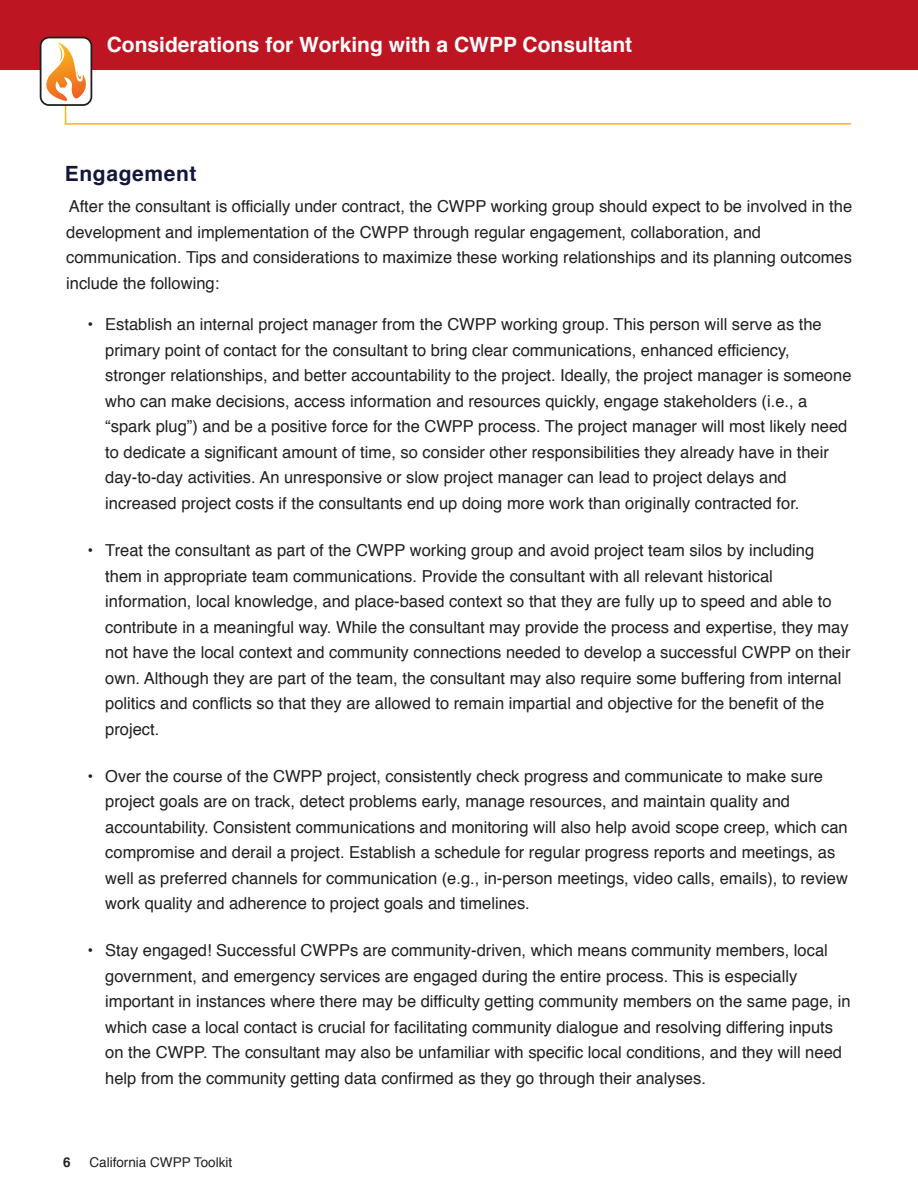
<style>
.page{position:relative;width:918px;height:1188px;background:#fff}
.page>*{position:absolute;margin:0;border:0;box-sizing:border-box;transform-origin:0 0}
.t1{font:700 21px "Helvetica";color:#fff}
.t2{font:700 21px "Helvetica";letter-spacing:.03em;color:#13173b}
.t3{font:16.5px/25.5px "Helvetica";color:#231f20}
.t4{font:13.5px "Helvetica";color:#231f20}
.t5{font:700 13.5px "Helvetica";color:#231f20}
</style>
<div class="page">
<div style="left:0;top:0;width:918px;height:69px;background:#be1523"></div>
<div style="left:41px;top:38px;width:50px;height:67px;background:#fff;border-radius:8px"></div>
<div style="left:40px;top:37px;width:52px;height:69px;border:2px solid #211e1e;border-radius:8px"></div>
<svg style="left:40px;top:42px;width:812px;height:83px"></svg>
<p class="t1" style="left:107px;top:36px;width:527px">Considerations for Working with a CWPP Consultant</p>
<p class="t2" style="left:65px;top:165px;width:133px">Engagement</p>
<p class="t3" style="left:66px;top:195px;width:788px">After the consultant is officially under contract, the CWPP working group should expect to be involved in the development and implementation of the CWPP through regular engagement, collaboration, and communication. Tips and considerations to maximize these working relationships and its planning outcomes include the following:</p>
<p class="t3" style="left:105px;top:313px;width:748px;text-indent:-18px">• Establish an internal project manager from the CWPP working group. This person will serve as the primary point of contact for the consultant to bring clear communications, enhanced efficiency, stronger relationships, and better accountability to the project. Ideally, the project manager is someone who can make decisions, access information and resources quickly, engage stakeholders (i.e., a “spark plug”) and be a positive force for the CWPP process. The project manager will most likely need to dedicate a significant amount of time, so consider other responsibilities they already have in their day-to-day activities. An unresponsive or slow project manager can lead to project delays and increased project costs if the consultants end up doing more work than originally contracted for.</p>
<p class="t3" style="left:105px;top:539px;width:747px;text-indent:-18px">• Treat the consultant as part of the CWPP working group and avoid project team silos by including them in appropriate team communications. Provide the consultant with all relevant historical information, local knowledge, and place-based context so that they are fully up to speed and able to contribute in a meaningful way. While the consultant may provide the process and expertise, they may not have the local context and community connections needed to develop a successful CWPP on their own. Although they are part of the team, the consultant may also require some buffering from internal politics and conflicts so that they are allowed to remain impartial and objective for the benefit of the project.</p>
<p class="t3" style="left:105px;top:764px;width:744px;text-indent:-18px">• Over the course of the CWPP project, consistently check progress and communicate to make sure project goals are on track, detect problems early, manage resources, and maintain quality and accountability. Consistent communications and monitoring will also help avoid scope creep, which can compromise and derail a project. Establish a schedule for regular progress reports and meetings, as well as preferred channels for communication (e.g., in-person meetings, video calls, emails), to review work quality and adherence to project goals and timelines.</p>
<p class="t3" style="left:105px;top:939px;width:747px;text-indent:-18px">• Stay engaged! Successful CWPPs are community-driven, which means community members, local government, and emergency services are engaged during the entire process. This is especially important in instances where there may be difficulty getting community members on the same page, in which case a local contact is crucial for facilitating community dialogue and resolving differing inputs on the CWPP. The consultant may also be unfamiliar with specific local conditions, and they will need help from the community getting data confirmed as they go through their analyses.</p>
<p class="t5" style="left:63px;top:1157px;width:9px">6</p>
<p class="t4" style="left:89px;top:1157px;width:144px">California CWPP Toolkit</p>
</div>
